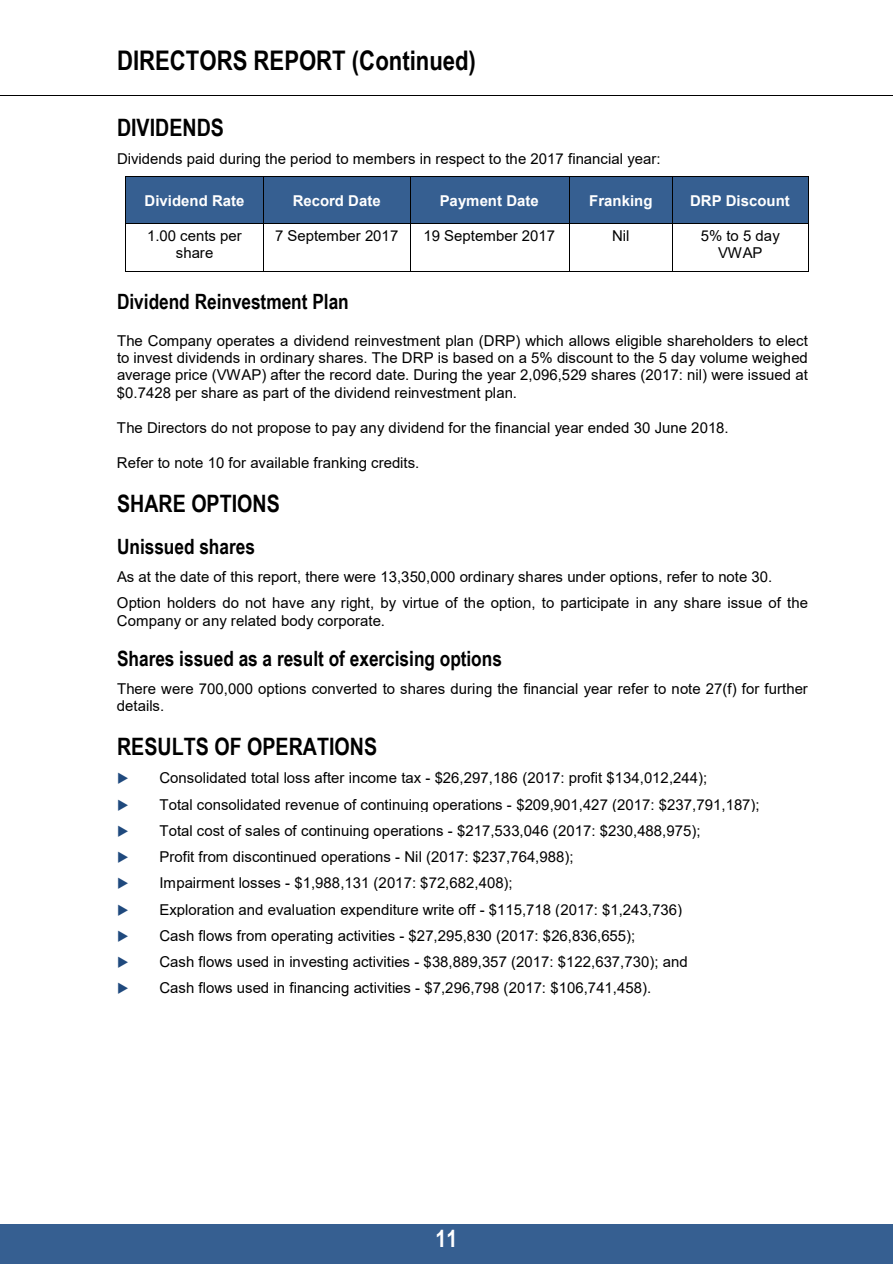
<style>
.page{position:relative;width:893px;height:1264px;background:#fff}
.page>*{position:absolute;margin:0;border:0;box-sizing:border-box;transform-origin:0 0}
.t1{font:700 27px "Arial Narrow";color:#000}
.t2{font:700 24px "Arial Narrow";color:#000}
.t3{font:700 24px "Arial Narrow";color:#fff}
.t4{font:700 21px "Arial Narrow";letter-spacing:-.005em;color:#000}
.t5{font:15px/17.2px "Arial";color:#000;text-align:center}
.t6{font:700 15px "Arial";color:#fff}
.s1{color:#1f497d}
</style>
<div class="page">
<div style="left:0;top:1223px;width:893px;height:28px;background:#365f91"></div>
<div style="left:0;top:1251px;width:893px;height:12px;background:#365f91"></div>
<hr style="left:0;top:95px;width:893px;height:1px;background:#000">
<div style="left:126px;top:177px;width:137px;height:46px;background:#365f91"></div>
<div style="left:264px;top:177px;width:146px;height:46px;background:#365f91"></div>
<div style="left:410px;top:177px;width:159px;height:46px;background:#365f91"></div>
<div style="left:570px;top:177px;width:102px;height:46px;background:#365f91"></div>
<div style="left:673px;top:177px;width:135px;height:46px;background:#365f91"></div>
<hr style="left:126px;top:176px;width:137px;height:1px;background:#000">
<hr style="left:264px;top:176px;width:146px;height:1px;background:#000">
<hr style="left:410px;top:176px;width:159px;height:1px;background:#000">
<hr style="left:570px;top:176px;width:102px;height:1px;background:#000">
<hr style="left:673px;top:176px;width:135px;height:1px;background:#000">
<hr style="left:125px;top:177px;width:1px;height:46px;background:#000">
<hr style="left:263px;top:177px;width:1px;height:46px;background:#000">
<hr style="left:410px;top:177px;width:1px;height:46px;background:#000">
<hr style="left:569px;top:177px;width:1px;height:46px;background:#000">
<hr style="left:672px;top:177px;width:1px;height:46px;background:#000">
<hr style="left:808px;top:177px;width:1px;height:46px;background:#000">
<hr style="left:126px;top:223px;width:137px;height:1px;background:#000">
<hr style="left:264px;top:223px;width:146px;height:1px;background:#000">
<hr style="left:410px;top:223px;width:159px;height:1px;background:#000">
<hr style="left:570px;top:223px;width:102px;height:1px;background:#000">
<hr style="left:673px;top:223px;width:135px;height:1px;background:#000">
<hr style="left:125px;top:224px;width:1px;height:47px;background:#000">
<hr style="left:126px;top:271px;width:137px;height:1px;background:#000">
<hr style="left:263px;top:224px;width:1px;height:47px;background:#000">
<hr style="left:264px;top:271px;width:146px;height:1px;background:#000">
<hr style="left:410px;top:224px;width:1px;height:47px;background:#000">
<hr style="left:410px;top:271px;width:159px;height:1px;background:#000">
<hr style="left:569px;top:224px;width:1px;height:47px;background:#000">
<hr style="left:570px;top:271px;width:102px;height:1px;background:#000">
<hr style="left:672px;top:224px;width:1px;height:47px;background:#000">
<hr style="left:673px;top:271px;width:135px;height:1px;background:#000">
<hr style="left:808px;top:224px;width:1px;height:47px;background:#000">
<p class="t1" style="left:117px;top:40px;width:360px">DIRECTORS REPORT (Continued)</p>
<p class="t2" style="left:117px;top:109px;width:109px">DIVIDENDS</p>
<p class="t5" style="left:117px;top:150px;width:545px">Dividends paid during the period to members in respect to the 2017 financial year:</p>
<p class="t6" style="left:145px;top:190px;width:101px">Dividend Rate</p>
<p class="t6" style="left:293px;top:190px;width:90px">Record Date</p>
<p class="t6" style="left:440px;top:190px;width:101px">Payment Date</p>
<p class="t6" style="left:589px;top:190px;width:65px">Franking</p>
<p class="t6" style="left:690px;top:190px;width:101px">DRP Discount</p>
<p class="t5" style="left:147px;top:227px;width:96px">1.00 cents per share</p>
<p class="t5" style="left:275px;top:227px;width:125px">7 September 2017</p>
<p class="t5" style="left:424px;top:227px;width:133px">19 September 2017</p>
<p class="t5" style="left:612px;top:227px;width:19px">Nil</p>
<p class="t5" style="left:701px;top:227px;width:81px">5% to 5 day<br>VWAP</p>
<p class="t4" style="left:117px;top:286px;width:233px">Dividend Reinvestment Plan</p>
<p class="t5" style="left:117px;top:332px;width:692px;text-align:justify">The Company operates a dividend reinvestment plan (DRP) which allows eligible shareholders to elect to invest dividends in ordinary shares. The DRP is based on a 5% discount to the 5 day volume weighed average price (VWAP) after the record date. During the year 2,096,529 shares (2017: nil) were issued at $0.7428 per share as part of the dividend reinvestment plan.</p>
<p class="t5" style="left:117px;top:419px;width:613px">The Directors do not propose to pay any dividend for the financial year ended 30 June 2018.</p>
<p class="t5" style="left:117px;top:454px;width:304px">Refer to note 10 for available franking credits.</p>
<p class="t2" style="left:117px;top:485px;width:164px">SHARE OPTIONS</p>
<p class="t4" style="left:117px;top:531px;width:139px">Unissued shares</p>
<p class="t5" style="left:117px;top:568px;width:657px">As at the date of this report, there were 13,350,000 ordinary shares under options, refer to note 30.</p>
<p class="t5" style="left:117px;top:594px;width:693px;text-align:left">Option holders do not have any right, by virtue of the option, to participate in any share issue of the<br>Company or any related body corporate.</p>
<p class="t4" style="left:117px;top:643px;width:387px">Shares issued as a result of exercising options</p>
<p class="t5" style="left:117px;top:680px;width:692px;text-align:left">There were 700,000 options converted to shares during the financial year refer to note 27(f) for further details.</p>
<p class="t2" style="left:117px;top:728px;width:262px">RESULTS OF OPERATIONS</p>
<p class="t5" style="left:117px;top:769px;width:592px"><span class="s1">◆</span> Consolidated total loss after income tax - $26,297,186 (2017: profit $134,012,244);</p>
<p class="t5" style="left:117px;top:795px;width:644px"><span class="s1">◆</span> Total consolidated revenue of continuing operations - $209,901,427 (2017: $237,791,187);</p>
<p class="t5" style="left:117px;top:821px;width:585px"><span class="s1">◆</span> Total cost of sales of continuing operations - $217,533,046 (2017: $230,488,975);</p>
<p class="t5" style="left:117px;top:847px;width:458px"><span class="s1">◆</span> Profit from discontinued operations - Nil (2017: $237,764,988);</p>
<p class="t5" style="left:117px;top:874px;width:397px"><span class="s1">◆</span> Impairment losses - $1,988,131 (2017: $72,682,408);</p>
<p class="t5" style="left:117px;top:900px;width:567px"><span class="s1">◆</span> Exploration and evaluation expenditure write off - $115,718 (2017: $1,243,736)</p>
<p class="t5" style="left:117px;top:926px;width:520px"><span class="s1">◆</span> Cash flows from operating activities - $27,295,830 (2017: $26,836,655);</p>
<p class="t5" style="left:117px;top:952px;width:572px"><span class="s1">◆</span> Cash flows used in investing activities - $38,889,357 (2017: $122,637,730); and</p>
<p class="t5" style="left:117px;top:979px;width:536px"><span class="s1">◆</span> Cash flows used in financing activities - $7,296,798 (2017: $106,741,458).</p>
<h2 class="t3" style="left:436px;top:1219px;width:23px">11</h2>
</div>
